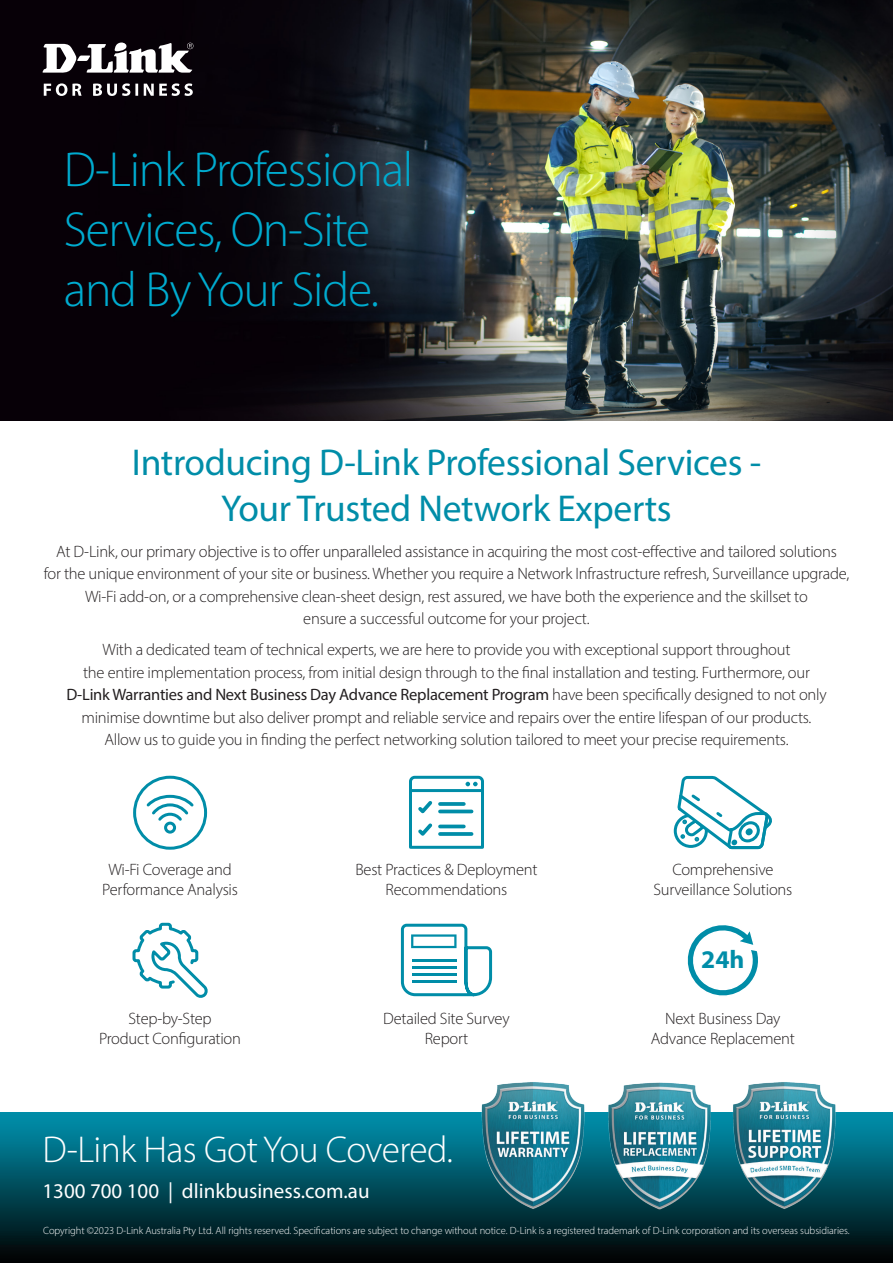
<style>
.page{position:relative;width:893px;height:1263px;background:#fff}
.page>*{position:absolute;margin:0;border:0;box-sizing:border-box;transform-origin:0 0}
.t1{font:300 49.5px/60px "Myriad Pro";letter-spacing:-.025em;color:#00abcf}
.t2{font:37.5px "Myriad Pro";letter-spacing:-.01em;color:#008da8}
.t3{font:300 37.5px "Myriad Pro";letter-spacing:-.015em;color:#fff}
.t4{font:700 25.5px "Myriad Pro";color:#008da8}
.t5{font:21px "Myriad Pro";color:#fff}
.t6{font:300 16.5px/19.8px "Myriad Pro";letter-spacing:-.015em;color:#231f20;text-align:center}
.t7{font:300 10.5px "Myriad Pro";letter-spacing:-.005em;color:#fff}
.s1{font-weight:400}
</style>
<div class="page">
<img style="left:0;top:0;width:893px;height:421px">
<div style="left:0;top:1112px;width:893px;height:151px;background:linear-gradient(to bottom,#0094b1,#010100)"></div>
<img style="left:478px;top:1082px;width:360px;height:137px">
<svg style="left:132px;top:922px;width:76px;height:76px"></svg>
<svg style="left:133px;top:775px;width:75px;height:75px"></svg>
<svg style="left:673px;top:775px;width:99px;height:75px"></svg>
<svg style="left:42px;top:42px;width:151px;height:31px"></svg>
<svg style="left:44px;top:83px;width:149px;height:13px"></svg>
<svg style="left:409px;top:775px;width:75px;height:74px"></svg>
<svg style="left:687px;top:925px;width:71px;height:71px"></svg>
<svg style="left:400px;top:923px;width:93px;height:74px"></svg>
<hr style="left:412px;top:959px;width:44px;height:2px;background:#008da8">
<hr style="left:412px;top:966px;width:44px;height:3px;background:#008da8">
<hr style="left:412px;top:973px;width:44px;height:3px;background:#008da8">
<hr style="left:412px;top:980px;width:44px;height:3px;background:#008da8">
<p class="t1" style="left:64px;top:139px;width:351px">D-Link Professional<br>Services, On-Site</p>
<p class="t1" style="left:64px;top:259px;width:317px">and By Your Side.</p>
<p class="t2" style="left:132px;top:439px;width:631px">Introducing D-Link Professional Services -</p>
<p class="t2" style="left:221px;top:485px;width:452px">Your Trusted Network Experts</p>
<p class="t6" style="left:56px;top:541px;width:782px">At D-Link, our primary objective is to offer unparalleled assistance in acquiring the most cost-effective and tailored solutions</p>
<p class="t6" style="left:44px;top:564px;width:807px">for the unique environment of your site or business. Whether you require a Network Infrastructure refresh, Surveillance upgrade,</p>
<p class="t6" style="left:85px;top:586px;width:724px">Wi-Fi add-on, or a comprehensive clean-sheet design, rest assured, we have both the experience and the skillset to</p>
<p class="t6" style="left:303px;top:609px;width:288px">ensure a successful outcome for your project.</p>
<p class="t6" style="left:103px;top:640px;width:689px">With a dedicated team of technical experts, we are here to provide you with exceptional support throughout</p>
<p class="t6" style="left:83px;top:662px;width:728px">the entire implementation process, from initial design through to the final installation and testing. Furthermore, our</p>
<p class="t6" style="left:66px;top:683px;width:762px;line-height:22.5px"><span class="s1">D-Link Warranties and Next Business Day Advance Replacement Program</span> have been specifically designed to not only minimise downtime but also deliver prompt and reliable service and repairs over the entire lifespan of our products.</p>
<p class="t6" style="left:104px;top:730px;width:686px">Allow us to guide you in finding the perfect networking solution tailored to meet your precise requirements.</p>
<p class="t6" style="left:108px;top:859px;width:125px">Wi-Fi Coverage and</p>
<p class="t6" style="left:102px;top:879px;width:137px">Performance Analysis</p>
<p class="t6" style="left:128px;top:1008px;width:85px">Step-by-Step</p>
<p class="t6" style="left:99px;top:1028px;width:143px">Product Configuration</p>
<p class="t6" style="left:355px;top:859px;width:183px">Best Practices &amp; Deployment<br>Recommendations</p>
<p class="t6" style="left:383px;top:1008px;width:128px">Detailed Site Survey<br>Report</p>
<p class="t6" style="left:672px;top:859px;width:103px">Comprehensive</p>
<p class="t6" style="left:653px;top:879px;width:140px">Surveillance Solutions</p>
<p class="t4" style="left:701px;top:942px;width:45px">24h</p>
<p class="t6" style="left:665px;top:1008px;width:117px">Next Business Day</p>
<p class="t6" style="left:651px;top:1028px;width:146px">Advance Replacement</p>
<p class="t3" style="left:43px;top:1127px;width:412px">D-Link Has Got You Covered.</p>
<p class="t5" style="left:43px;top:1178px;width:329px">1300 700 100 | dlinkbusiness.com.au</p>
<p class="t7" style="left:43px;top:1224px;width:808px">Copyright ©2023 D-Link Australia Pty Ltd. All rights reserved. Specifications are subject to change without notice. D-Link is a registered trademark of D-Link corporation and its overseas subsidiaries.</p>
</div>
